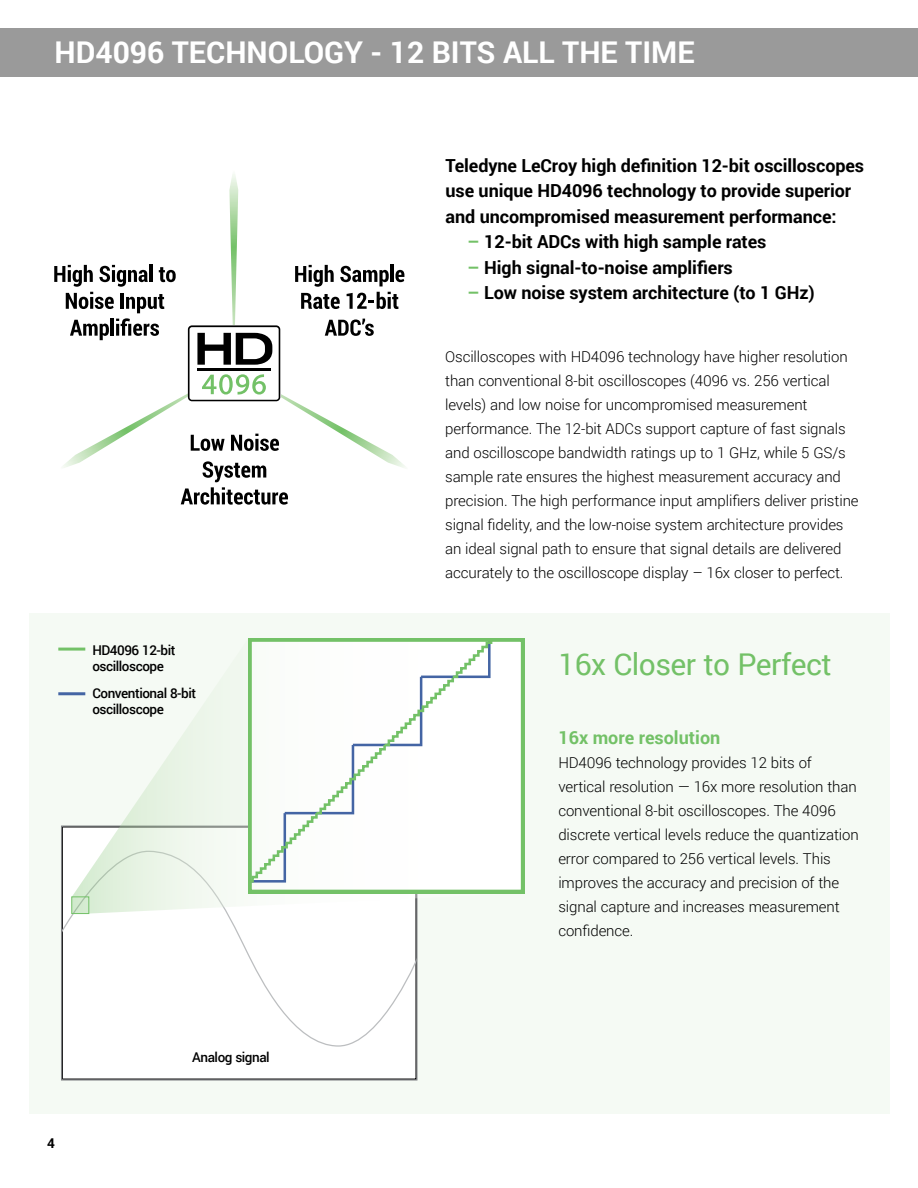
<style>
.page{position:relative;width:918px;height:1188px;background:#fff}
.page>*{position:absolute;margin:0;border:0;box-sizing:border-box;transform-origin:0 0}
.t1{font:700 30px "Roboto";color:#fff}
.t2{font:30px "Roboto";letter-spacing:-.02em;color:#73c167}
.t3{font:700 18px/25.5px "Roboto";letter-spacing:-.005em;color:#000}
.t4{font:700 18px "Roboto";color:#73c167}
.t5{font:300 15px/24px "Roboto";letter-spacing:-.005em;color:#000}
.t6{font:500 13.5px/16.2px "Roboto";letter-spacing:-.03em;color:#000}
.t7{font:700 13.5px "Roboto";color:#000}
.s1{color:#73c167}
</style>
<div class="page">
<div style="left:0;top:28px;width:918px;height:49px;background:#9a9a9a"></div>
<svg style="left:54px;top:174px;width:351px;height:331px"></svg>
<div style="left:30px;top:613px;width:860px;height:500px;background:#f5faf4"></div>
<div style="left:63px;top:828px;width:352px;height:251px;background:#fff"></div>
<div style="left:63px;top:851px;width:352px;height:196px;background:#fff"></div>
<svg style="left:72px;top:647px;width:452px;height:267px"></svg>
<div style="left:71px;top:897px;width:18px;height:17px;border:1px solid #73c167"></div>
<svg style="left:248px;top:638px;width:276px;height:255px"></svg>
<svg style="left:246px;top:638px;width:277px;height:246px"></svg>
<hr style="left:58px;top:648px;width:27px;height:3px;background:#73c167">
<hr style="left:58px;top:692px;width:27px;height:3px;background:#4465a4">
<h1 class="t1" style="left:55px;top:31px;width:642px">HD4096 TECHNOLOGY - 12 BITS ALL THE TIME</h1>
<p class="t3" style="left:446px;top:152px;width:420px">Teledyne LeCroy high definition 12-bit oscilloscopes use unique HD4096 technology to provide superior and uncompromised measurement performance:</p>
<p class="t3" style="left:468px;top:228px;width:301px"><span class="s1">–</span> 12-bit ADCs with high sample rates</p>
<p class="t3" style="left:468px;top:254px;width:267px"><span class="s1">–</span> High signal-to-noise amplifiers</p>
<p class="t3" style="left:468px;top:279px;width:349px"><span class="s1">–</span> Low noise system architecture (to 1 GHz)</p>
<p class="t6" style="left:92px;top:641px;width:85px">HD4096 12-bit oscilloscope</p>
<p class="t6" style="left:92px;top:684px;width:105px">Conventional 8-bit oscilloscope</p>
<p class="t7" style="left:47px;top:1134px;width:9px">4</p>
<p class="t6" style="left:192px;top:1048px;width:79px">Analog signal</p>
<p class="t5" style="left:445px;top:344px;width:415px">Oscilloscopes with HD4096 technology have higher resolution than conventional 8-bit oscilloscopes (4096 vs. 256 vertical levels) and low noise for uncompromised measurement performance. The 12-bit ADCs support capture of fast signals and oscilloscope bandwidth ratings up to 1 GHz, while 5 GS/s sample rate ensures the highest measurement accuracy and precision. The high performance input amplifiers deliver pristine signal fidelity, and the low-noise system architecture provides an ideal signal path to ensure that signal details are delivered accurately to the oscilloscope display – 16x closer to perfect.</p>
<h1 class="t2" style="left:558px;top:644px;width:275px">16x Closer to Perfect</h1>
<p class="t4" style="left:558px;top:724px;width:163px">16x more resolution</p>
<p class="t5" style="left:558px;top:750px;width:302px">HD4096 technology provides 12 bits of vertical resolution — 16x more resolution than conventional 8-bit oscilloscopes. The 4096 discrete vertical levels reduce the quantization error compared to 256 vertical levels. This improves the accuracy and precision of the signal capture and increases measurement confidence.</p>
</div>
